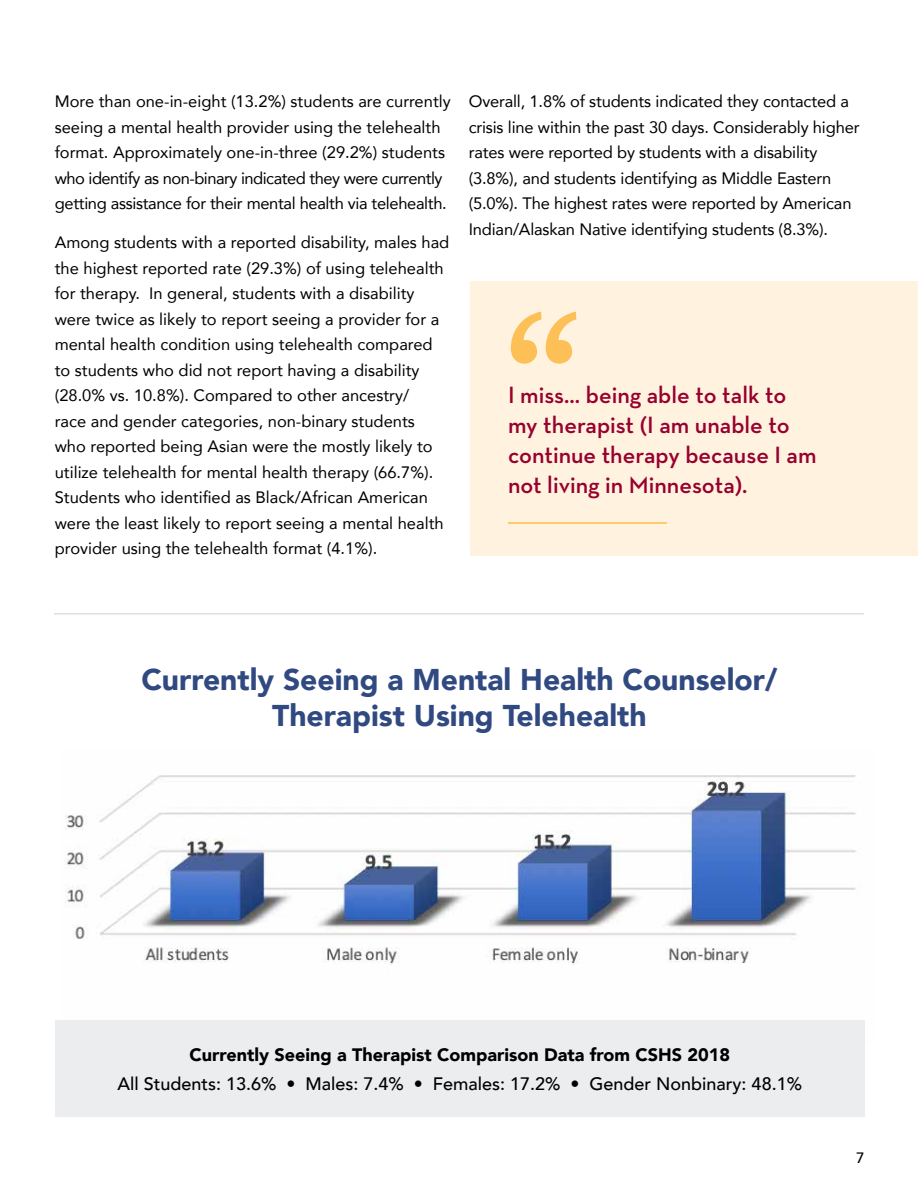
<style>
.page{position:relative;width:918px;height:1188px;background:#fff}
.page>*{position:absolute;margin:0;border:0;box-sizing:border-box;transform-origin:0 0}
.t1{font:210px "Marcia";color:#fdc057}
.t2{font:900 30px/36px "Avenir";color:#304981;text-align:center}
.t3{font:600 24px/30px "Neutraface Text";color:#98002e}
.t4{font:500 18px "Avenir";color:#000}
.t5{font:900 18px "Avenir";color:#000}
.t6{font:16.5px/25.5px "Avenir";color:#000}
.t7{font:500 15px "Avenir";color:#000}
</style>
<div class="page">
<img style="left:62px;top:775px;width:803px;height:246px">
<div style="left:55px;top:1021px;width:810px;height:96px;background:#ecedef"></div>
<hr style="left:54px;top:613px;width:810px;height:1px;background:#cad0d7">
<div style="left:470px;top:282px;width:448px;height:274px;background:#fff3e0"></div>
<hr style="left:508px;top:522px;width:159px;height:2px;background:#fdc057">
<p class="t6" style="left:55px;top:88px;width:397px">More than one-in-eight (13.2%) students are currently seeing a mental health provider using the telehealth format. Approximately one-in-three (29.2%) students who identify as non-binary indicated they were currently getting assistance for their mental health via telehealth.</p>
<p class="t6" style="left:55px;top:229px;width:396px">Among students with a reported disability, males had the highest reported rate (29.3%) of using telehealth for therapy. In general, students with a disability were twice as likely to report seeing a provider for a mental health condition using telehealth compared to students who did not report having a disability (28.0% vs. 10.8%). Compared to other ancestry/<br>race and gender categories, non-binary students who reported being Asian were the mostly likely to utilize telehealth for mental health therapy (66.7%).<br>Students who identified as Black/African American were the least likely to report seeing a mental health provider using the telehealth format (4.1%).</p>
<p class="t6" style="left:469px;top:88px;width:392px">Overall, 1.8% of students indicated they contacted a crisis line within the past 30 days. Considerably higher rates were reported by students with a disability (3.8%), and students identifying as Middle Eastern (5.0%). The highest rates were reported by American Indian/Alaskan Native identifying students (8.3%).</p>
<h1 class="t1" style="left:495px;top:264px;width:95px">“</h1>
<h3 class="t3" style="left:508px;top:380px;width:310px">I miss... being able to talk to my therapist (I am unable to continue therapy because I am</h3>
<h3 class="t3" style="left:508px;top:470px;width:241px">not living in Minnesota).</h3>
<h2 class="t2" style="left:141px;top:661px;width:637px">Currently Seeing a Mental Health Counselor/<br>Therapist Using Telehealth</h2>
<p class="t5" style="left:190px;top:1040px;width:542px">Currently Seeing a Therapist Comparison Data from CSHS 2018</p>
<p class="t4" style="left:117px;top:1068px;width:686px">All Students: 13.6% • Males: 7.4% • Females: 17.2% • Gender Nonbinary: 48.1%</p>
<p class="t7" style="left:856px;top:1145px;width:10px">7</p>
</div>
